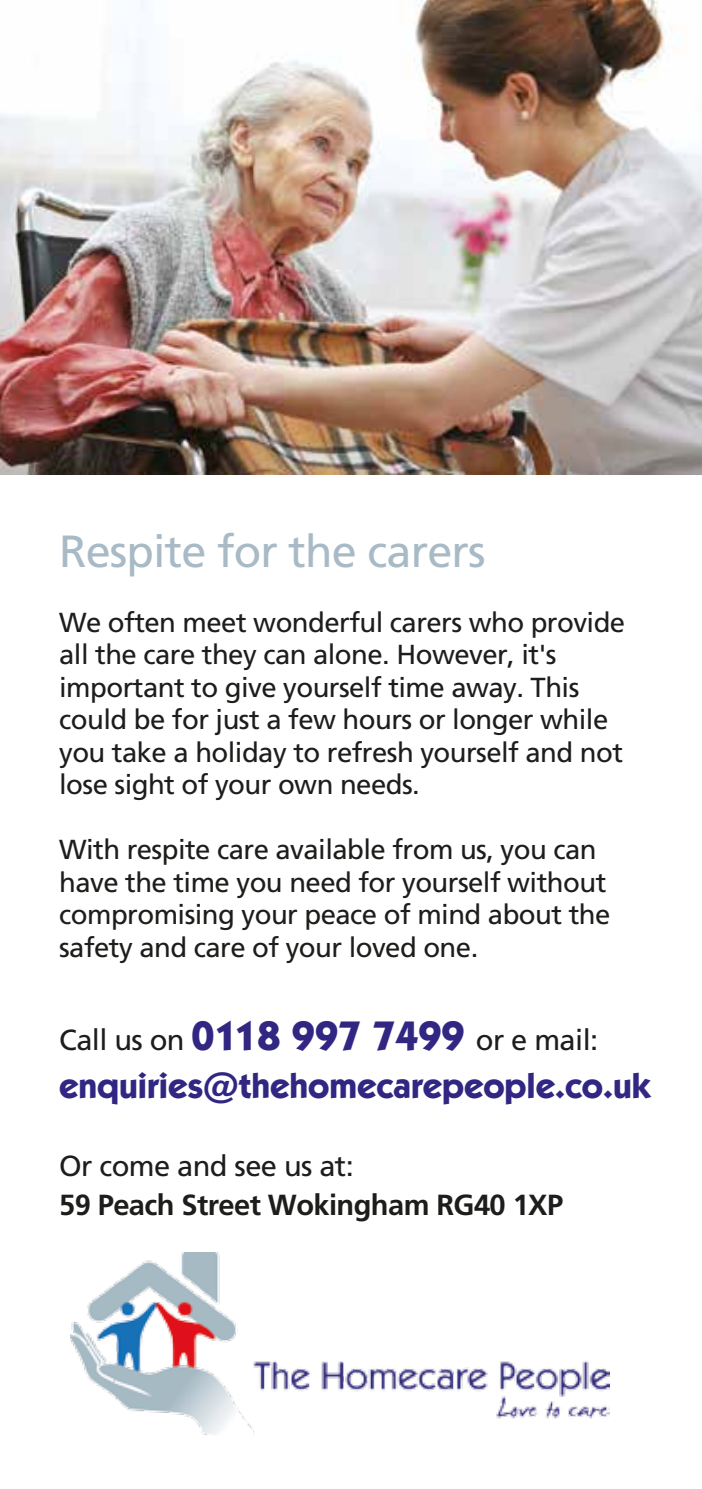
<style>
.page{position:relative;width:702px;height:1489px;background:#fff}
.page>*{position:absolute;margin:0;border:0;box-sizing:border-box;transform-origin:0 0}
.t1{font:45px "Frutiger";letter-spacing:-.02em;color:#a8bac5}
.t2{font:700 35.5px "Kabel IT Cby BT";color:#312783}
.t3{font:29px "Frutiger";letter-spacing:-.02em;color:#1d1d1b}
.t4{font:700 29px "Frutiger";letter-spacing:-.02em;color:#1d1d1b}
.t5{font:27.5px/32.5px "Frutiger";letter-spacing:-.02em;color:#1d1d1b}
.s1{font-family:"Kabel IT Cby BT";font-weight:700;font-size:41.25px;color:#312783}
</style>
<div class="page">
<img style="left:0;top:0;width:702px;height:475px">
<img style="left:70px;top:1252px;width:539px;height:183px">
<h1 class="t1" style="left:59px;top:524px;width:428px">Respite for the carers</h1>
<p class="t5" style="left:59px;top:605px;width:567px">We often meet wonderful carers who provide all the care they can alone. However, it's important to give yourself time away. This could be for just a few hours or longer while you take a holiday to refresh yourself and not lose sight of your own needs.</p>
<p class="t5" style="left:59px;top:833px;width:552px">With respite care available from us, you can have the time you need for yourself without compromising your peace of mind about the safety and care of your loved one.</p>
<p class="t3" style="left:59px;top:1022px;width:540px">Call us on <span class="s1">0118 997 7499</span> or e mail:</p>
<p class="t2" style="left:59px;top:1064px;width:593px">enquiries@thehomecarepeople.co.uk</p>
<p class="t3" style="left:59px;top:1148px;width:296px">Or come and see us at:</p>
<p class="t4" style="left:59px;top:1187px;width:505px">59 Peach Street Wokingham RG40 1XP</p>
</div>
